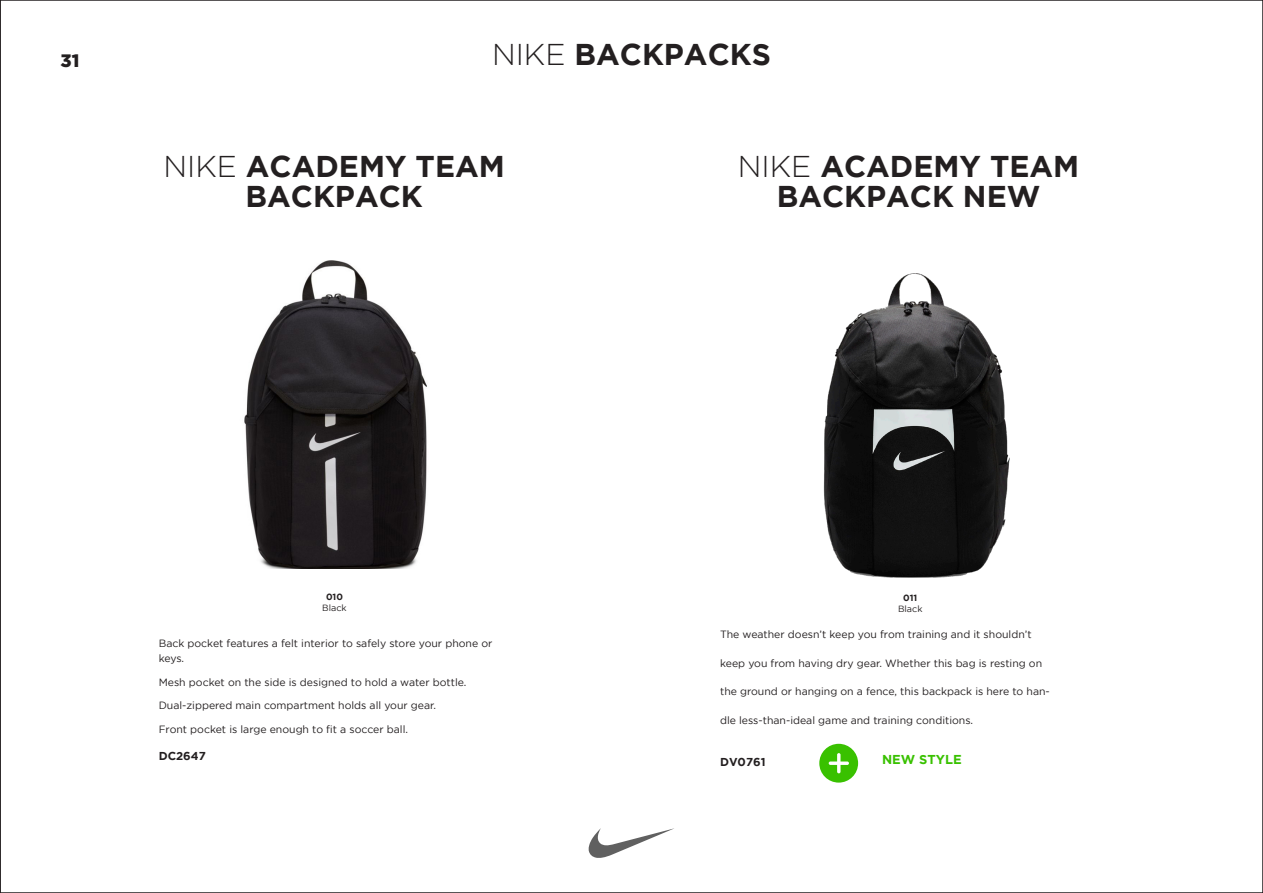
<style>
.page{position:relative;width:1263px;height:893px;background:#fff}
.page>*{position:absolute;margin:0;border:0;box-sizing:border-box;transform-origin:0 0}
.t1{font:700 30px "Gotham";color:#231f20}
.t2{font:900 18px "Gotham";color:#231f20}
.t3{font:700 12.9px "Gotham";color:#39c100}
.t4{font:700 11.4px "Gotham";color:#231f20}
.t5{font:10.5px/15px "Gotham";color:#231f20}
.t6{font:9px "Gotham";color:#231f20}
.t7{font:700 9px "Gotham";color:#231f20}
.s1{font-weight:300}
</style>
<div class="page">
<svg style="left:0;top:0;width:1px;height:893px"></svg>
<img style="left:244px;top:261px;width:183px;height:307px">
<img style="left:823px;top:273px;width:187px;height:305px">
<svg style="left:589px;top:828px;width:85px;height:30px"></svg>
<div style="left:819px;top:744px;width:39px;height:39px;background:#39c100;border-radius:50%"></div>
<svg style="left:829px;top:753px;width:20px;height:20px"></svg>
<p class="t2" style="left:61px;top:50px;width:20px">31</p>
<p class="t1" style="left:492px;top:37px;width:280px"><span class="s1">NIKE</span> BACKPACKS</p>
<p class="t1" style="left:163px;top:149px;width:343px"><span class="s1">NIKE</span> ACADEMY TEAM</p>
<p class="t1" style="left:246px;top:179px;width:179px">BACKPACK</p>
<p class="t1" style="left:738px;top:149px;width:343px"><span class="s1">NIKE</span> ACADEMY TEAM</p>
<p class="t1" style="left:777px;top:179px;width:265px">BACKPACK NEW</p>
<p class="t7" style="left:326px;top:592px;width:18px">010</p>
<p class="t6" style="left:322px;top:603px;width:26px">Black</p>
<p class="t5" style="left:159px;top:636px;width:335px">Back pocket features a felt interior to safely store your phone or keys.</p>
<p class="t5" style="left:159px;top:674px;width:309px">Mesh pocket on the side is designed to hold a water bottle.</p>
<p class="t5" style="left:159px;top:698px;width:279px">Dual-zippered main compartment holds all your gear.</p>
<p class="t5" style="left:159px;top:721px;width:251px">Front pocket is large enough to fit a soccer ball.</p>
<p class="t4" style="left:159px;top:749px;width:49px">DC2647</p>
<p class="t7" style="left:903px;top:593px;width:16px">011</p>
<p class="t6" style="left:898px;top:604px;width:26px">Black</p>
<p class="t5" style="left:720px;top:627px;width:313px">The weather doesn’t keep you from training and it shouldn’t</p>
<p class="t5" style="left:720px;top:655px;width:324px">keep you from having dry gear. Whether this bag is resting on</p>
<p class="t5" style="left:720px;top:684px;width:331px">the ground or hanging on a fence, this backpack is here to han-</p>
<p class="t5" style="left:720px;top:712px;width:255px">dle less-than-ideal game and training conditions.</p>
<p class="t4" style="left:720px;top:755px;width:47px">DV0761</p>
<p class="t3" style="left:882px;top:752px;width:81px">NEW STYLE</p>
</div>
